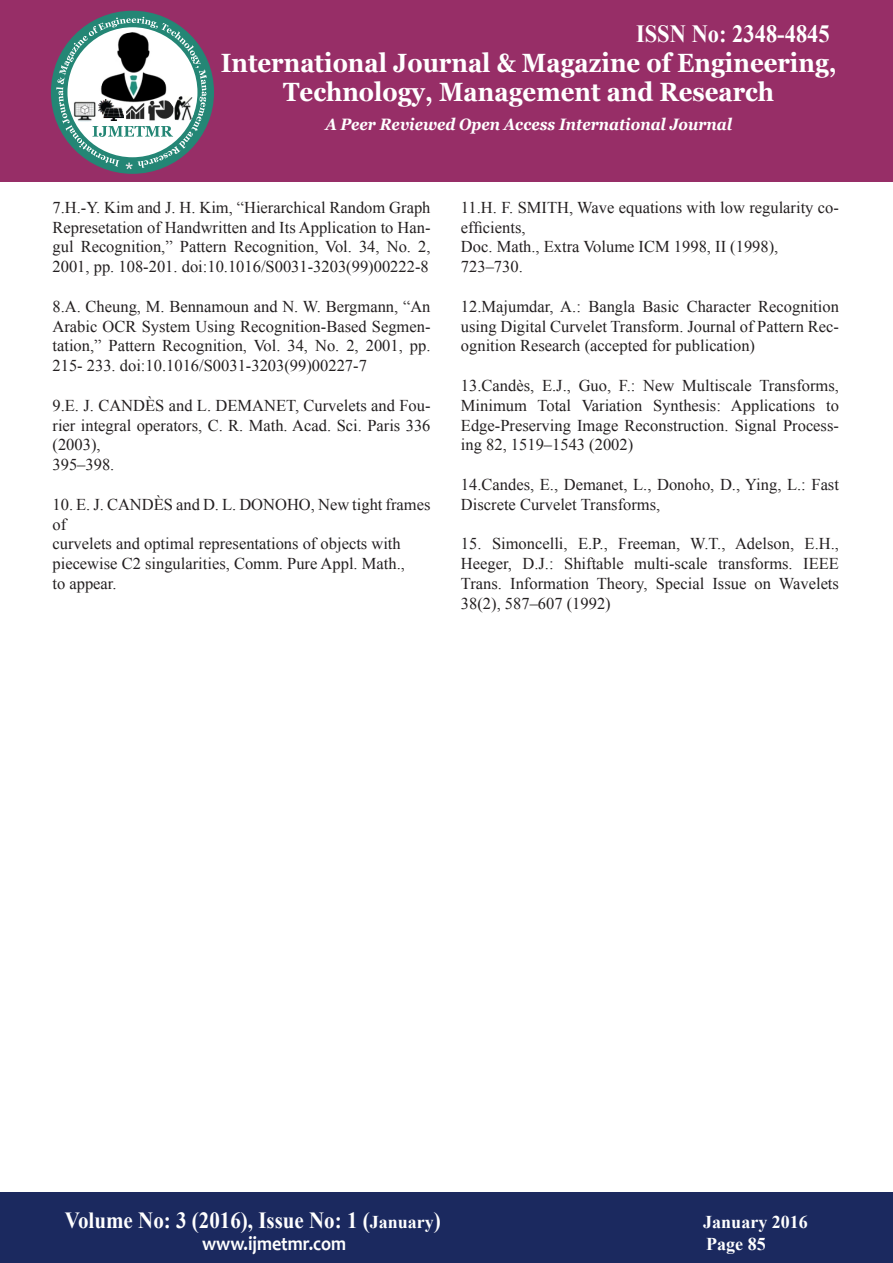
<style>
.page{position:relative;width:893px;height:1263px;background:#fff}
.page>*{position:absolute;margin:0;border:0;box-sizing:border-box;transform-origin:0 0}
.t1{font:700 26.4px/28.8px "Georgia";color:#fff;text-align:center;scale:.91 1}
.t2{font:700 24.75px "Times New Roman";color:#fff;scale:.91 1}
.t3{font:700 23.1px "Times New Roman";color:#fff;scale:.91 1}
.t4{font:700 19.8px "Candara";color:#fff;scale:.91 1}
.t5{font:700 18px "Times New Roman";color:#fff}
.t6{font:16.5px/19.8px "Times New Roman";color:#231f20;text-align:justify}
.t7{font:italic 700 16.5px "Georgia";color:#fff;scale:.91 1}
.s1{font-size:18px}
</style>
<div class="page">
<div style="left:0;top:0;width:893px;height:182px;background:#972e67"></div>
<div style="left:51px;top:11px;width:163px;height:163px;background:#248675;border-radius:50%"></div>
<svg style="left:56px;top:17px;width:151px;height:152px"></svg>
<img style="left:146px;top:99px;width:28px;height:23px">
<img style="left:174px;top:96px;width:21px;height:25px">
<img style="left:99px;top:31px;width:72px;height:74px">
<img style="left:72px;top:101px;width:25px;height:21px">
<img style="left:99px;top:99px;width:25px;height:21px">
<div style="left:0;top:1193px;width:893px;height:70px;background:#1b295f"></div>
<h2 class="t2" style="left:636px;top:16px;width:214px">ISSN No: 2348-4845</h2>
<h1 class="t1" style="left:221px;top:49px;width:678px">International Journal &amp; Magazine of Engineering,<br>Technology, Management and Research</h1>
<p class="t7" style="left:325px;top:113px;width:448px">A Peer Reviewed Open Access International Journal</p>
<p class="t6" style="left:52px;top:197px;width:380px">7.H.-Y. Kim and J. H. Kim, “Hierarchical Random Graph Represetation of Handwritten and Its Application to Han&shy;gul Recognition,” Pattern Recognition, Vol. 34, No. 2, 2001, pp. 108-201. doi:10.1016/S0031-3203(99)00222-8</p>
<p class="t6" style="left:52px;top:296px;width:379px">8.A. Cheung, M. Bennamoun and N. W. Bergmann, “An Arabic OCR System Using Recognition-Based Segmen&shy;tation,” Pattern Recognition, Vol. 34, No. 2, 2001, pp.<br>215- 233. doi:10.1016/S0031-3203(99)00227-7</p>
<p class="t6" style="left:52px;top:395px;width:380px;text-align:left">9.E. J. CANDÈS and L. DEMANET, Curvelets and Fou&shy;rier integral operators, C. R. Math. Acad. Sci. Paris 336 (2003),<br>395–398.</p>
<p class="t6" style="left:52px;top:494px;width:379px;text-align:left">10. E. J. CANDÈS and D. L. DONOHO, New tight frames of<br>curvelets and optimal representations of objects with piecewise C2 singularities, Comm. Pure Appl. Math.,<br>to appear.</p>
<p class="t6" style="left:461px;top:197px;width:379px;text-align:left">11.H. F. SMITH, Wave equations with low regularity co&shy;efficients,<br>Doc. Math., Extra Volume ICM 1998, II (1998),<br>723–730.</p>
<p class="t6" style="left:461px;top:296px;width:379px">12.Majumdar, A.: Bangla Basic Character Recognition using Digital Curvelet Transform. Journal of Pattern Rec&shy;ognition Research (accepted for publication)</p>
<p class="t6" style="left:461px;top:375px;width:379px">13.Candès, E.J., Guo, F.: New Multiscale Transforms, Minimum Total Variation Synthesis: Applications to Edge-Preserving Image Reconstruction. Signal Process&shy;ing 82, 1519–1543 (2002)</p>
<p class="t6" style="left:461px;top:474px;width:380px">14.Candes, E., Demanet, L., Donoho, D., Ying, L.: Fast<br>Discrete Curvelet Transforms,</p>
<p class="t6" style="left:461px;top:534px;width:380px">15. Simoncelli, E.P., Freeman, W.T., Adelson, E.H., Heeger, D.J.: Shiftable multi-scale transforms. IEEE Trans. Information Theory, Special Issue on Wavelets 38(2), 587–607 (1992)</p>
<h3 class="t3" style="left:65px;top:1204px;width:415px">Volume No: 3 (2016), Issue No: 1 (<span class="s1">January</span>)</h3>
<p class="t5" style="left:703px;top:1210px;width:106px">January 2016</p>
<p class="t4" style="left:202px;top:1231px;width:160px">www.ijmetmr.com</p>
<p class="t5" style="left:706px;top:1231px;width:61px">Page 85</p>
</div>
